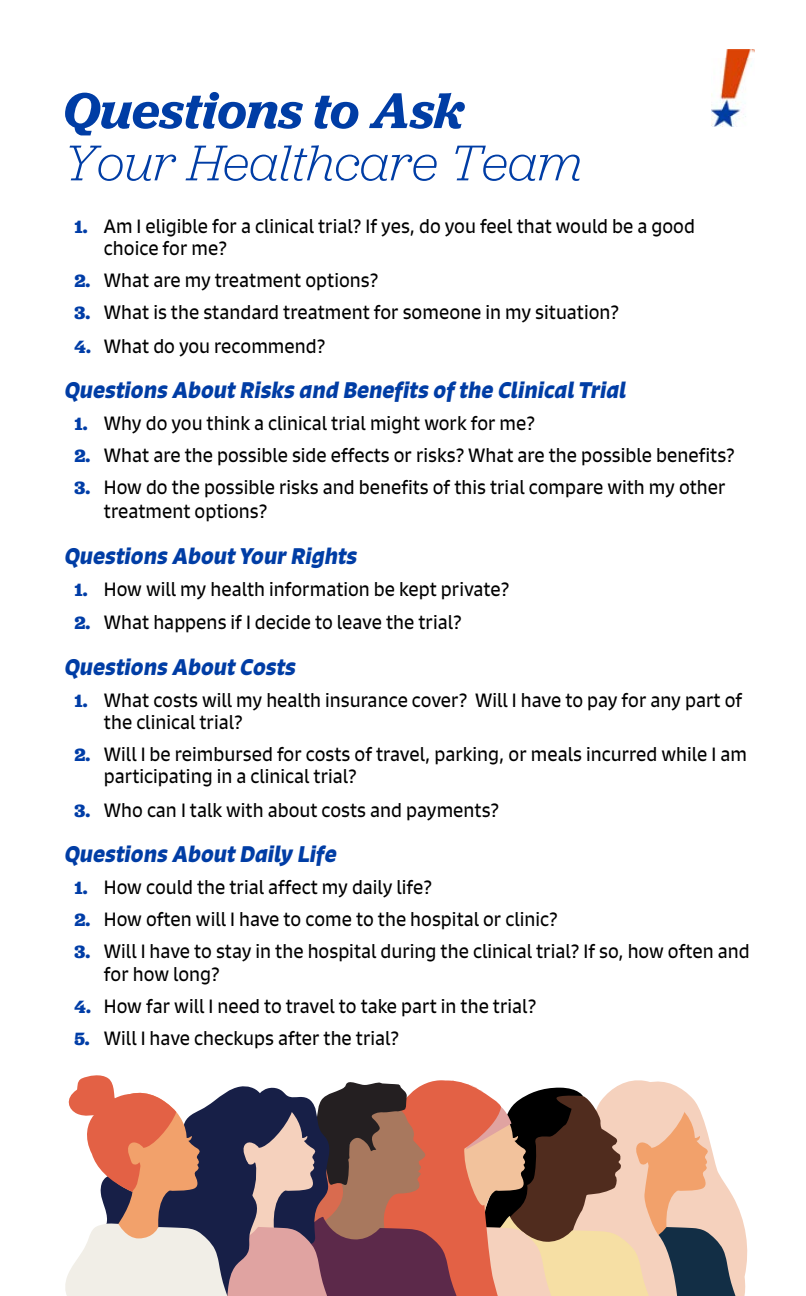
<style>
.page{position:relative;width:806px;height:1296px;background:#fff}
.page>*{position:absolute;margin:0;border:0;box-sizing:border-box;transform-origin:0 0}
.t1{font:italic 300 52.2px "Jubilat";color:#003da5}
.t2{font:italic 600 52.2px "Jubilat";color:#003da5}
.t3{font:italic 700 21.82px "Signo";color:#003da5}
.t4{font:18.45px/22.3px "Signo";color:#000}
.s1{font-family:"Jubilat";font-weight:700;color:#003da7}
</style>
<div class="page">
<svg style="left:65px;top:1075px;width:683px;height:221px;background:#b18b82"></svg>
<img style="left:711px;top:50px;width:43px;height:77px">
<h1 class="t2" style="left:63px;top:77px;width:402px">Questions to Ask</h1>
<h1 class="t1" style="left:63px;top:131px;width:520px">Your Healthcare Team</h1>
<p class="t4" style="left:104px;top:215px;width:592px;text-indent:-29px"><span class="s1">1.</span> Am I eligible for a clinical trial? If yes, do you feel that would be a good choice for me?</p>
<p class="t4" style="left:74px;top:269px;width:305px"><span class="s1">2.</span> What are my treatment options?</p>
<p class="t4" style="left:74px;top:301px;width:546px"><span class="s1">3.</span> What is the standard treatment for someone in my situation?</p>
<p class="t4" style="left:74px;top:335px;width:252px"><span class="s1">4.</span> What do you recommend?</p>
<p class="t3" style="left:65px;top:376px;width:562px">Questions About Risks and Benefits of the Clinical Trial</p>
<p class="t4" style="left:74px;top:412px;width:462px"><span class="s1">1.</span> Why do you think a clinical trial might work for me?</p>
<p class="t4" style="left:74px;top:444px;width:661px"><span class="s1">2.</span> What are the possible side effects or risks? What are the possible benefits?</p>
<p class="t4" style="left:104px;top:476px;width:623px;line-height:23.6px;text-indent:-29px"><span class="s1">3.</span> How do the possible risks and benefits of this trial compare with my other treatment options?</p>
<p class="t3" style="left:65px;top:542px;width:294px">Questions About Your Rights</p>
<p class="t4" style="left:74px;top:578px;width:436px"><span class="s1">1.</span> How will my health information be kept private?</p>
<p class="t4" style="left:74px;top:611px;width:388px"><span class="s1">2.</span> What happens if I decide to leave the trial?</p>
<p class="t3" style="left:65px;top:653px;width:233px">Questions About Costs</p>
<p class="t4" style="left:104px;top:689px;width:639px;text-indent:-29px"><span class="s1">1.</span> What costs will my health insurance cover? Will I have to pay for any part of the clinical trial?</p>
<p class="t4" style="left:104px;top:743px;width:644px;text-indent:-29px"><span class="s1">2.</span> Will I be reimbursed for costs of travel, parking, or meals incurred while I am participating in a clinical trial?</p>
<p class="t4" style="left:74px;top:799px;width:426px"><span class="s1">3.</span> Who can I talk with about costs and payments?</p>
<p class="t3" style="left:65px;top:840px;width:273px">Questions About Daily Life</p>
<p class="t4" style="left:74px;top:876px;width:359px"><span class="s1">1.</span> How could the trial affect my daily life?</p>
<p class="t4" style="left:74px;top:908px;width:484px"><span class="s1">2.</span> How often will I have to come to the hospital or clinic?</p>
<p class="t4" style="left:104px;top:940px;width:647px;text-indent:-29px"><span class="s1">3.</span> Will I have to stay in the hospital during the clinical trial? If so, how often and for how long?</p>
<p class="t4" style="left:74px;top:995px;width:463px"><span class="s1">4.</span> How far will I need to travel to take part in the trial?</p>
<p class="t4" style="left:74px;top:1027px;width:326px"><span class="s1">5.</span> Will I have checkups after the trial?</p>
</div>
